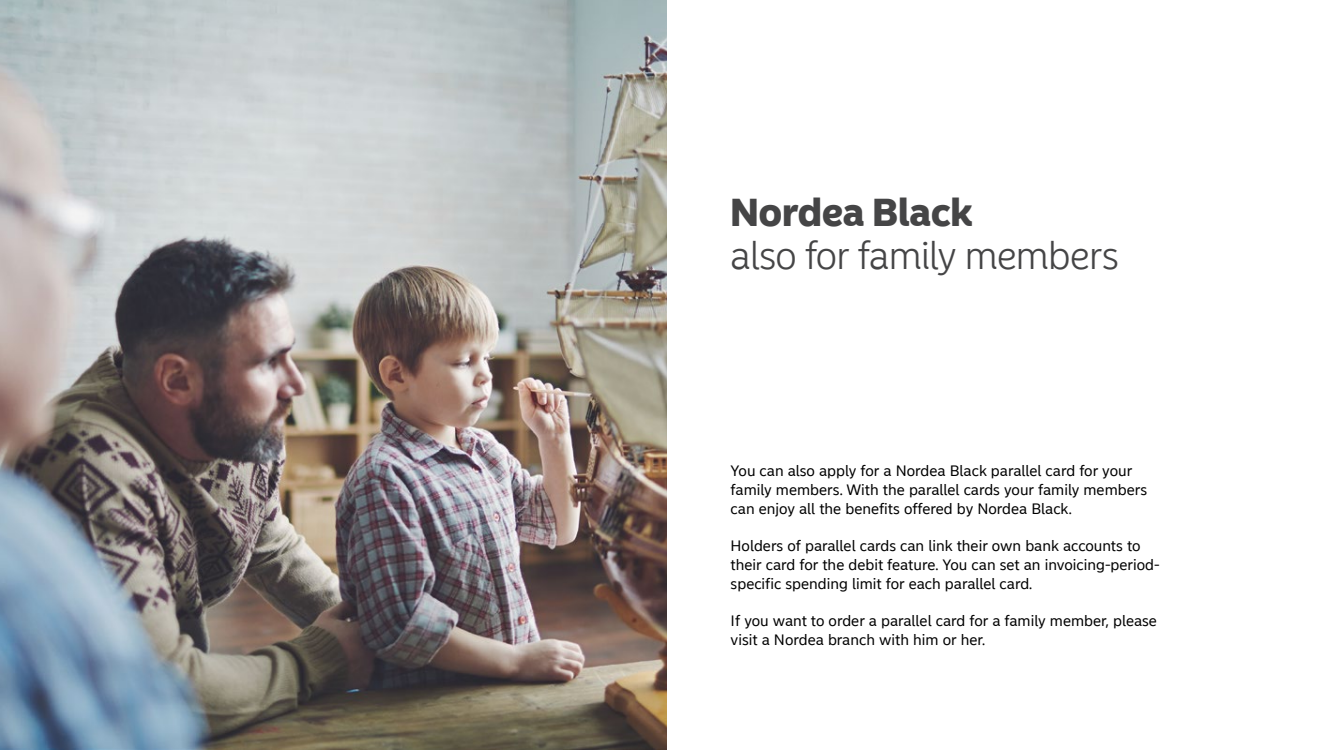
<style>
.page{position:relative;width:1333px;height:750px;background:#fff}
.page>*{position:absolute;margin:0;border:0;box-sizing:border-box;transform-origin:0 0}
.t1{font:300 38.75px "Nordea Sans Large";color:#454546}
.t2{font:900 38.75px "Nordea Sans Large";color:#454546}
.t3{font:15px/18.8px "Nordea Sans Small";color:#000}
</style>
<div class="page">
<img style="left:0;top:0;width:666px;height:750px">
<h1 class="t2" style="left:730px;top:188px;width:243px">Nordea Black</h1>
<h1 class="t1" style="left:730px;top:233px;width:389px">also for family members</h1>
<p class="t3" style="left:730px;top:462px;width:418px">You can also apply for a Nordea Black parallel card for your family members. With the parallel cards your family members can enjoy all the benefits offered by Nordea Black.</p>
<p class="t3" style="left:730px;top:537px;width:430px">Holders of parallel cards can link their own bank accounts to their card for the debit feature. You can set an invoicing-period&shy;specific spending limit for each parallel card.</p>
<p class="t3" style="left:730px;top:612px;width:428px">If you want to order a parallel card for a family member, please visit a Nordea branch with him or her.</p>
</div>
